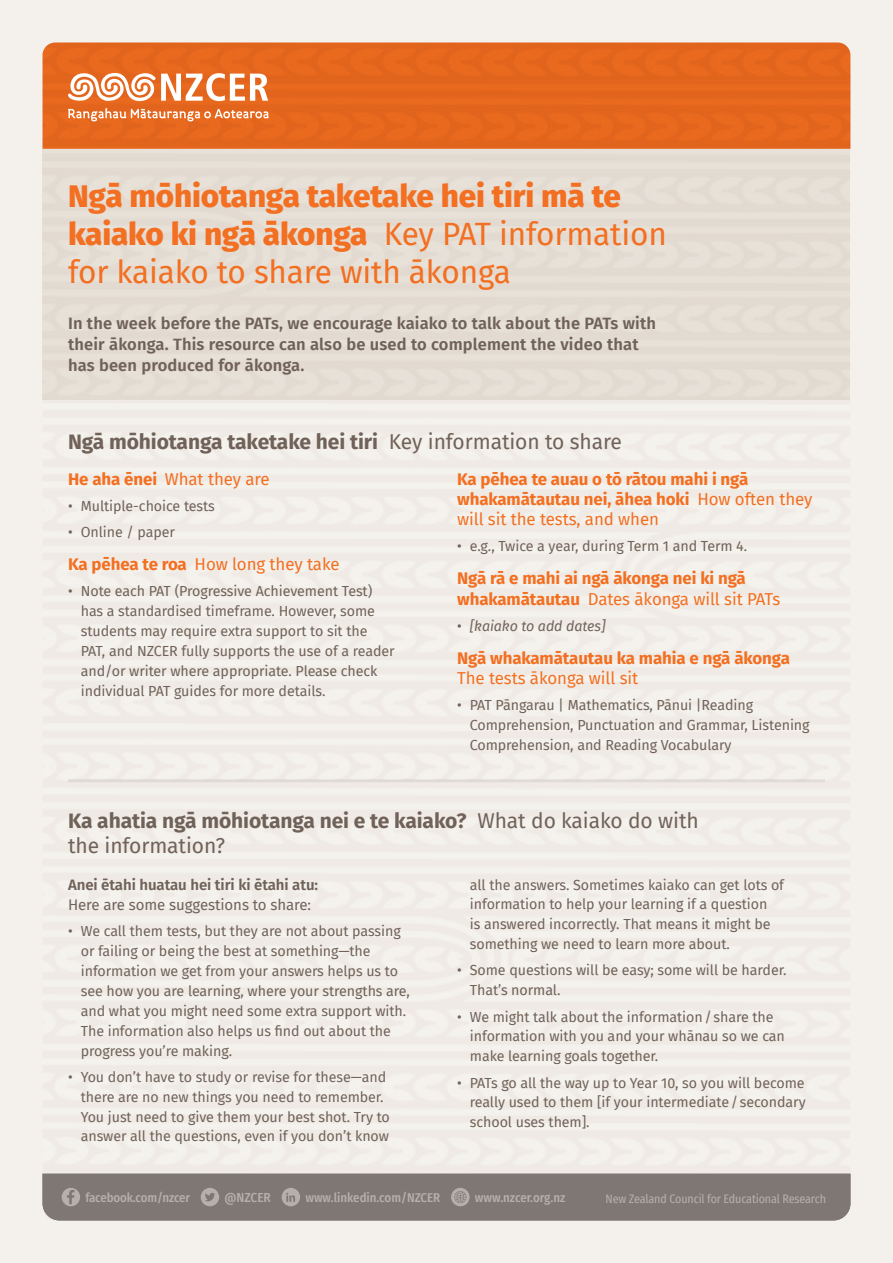
<style>
.page{position:relative;width:893px;height:1263px;background:#f4f0ec}
.page>*{position:absolute;margin:0;border:0;box-sizing:border-box;transform-origin:0 0}
.t1{font:800 31.5px/37.8px "Fira Sans";letter-spacing:-.005em;color:#f36f21}
.t2{font:700 21px/25.2px "Fira Sans";letter-spacing:-.005em;color:#706259}
.t3{font:700 16.8px/20.2px "Fira Sans";letter-spacing:-.005em;color:#f36f21}
.t4{font:16.8px "Fira Sans";letter-spacing:-.005em;color:#f36f21}
.t5{font:600 16.5px/21px "Fira Sans";letter-spacing:.01em;color:#706259}
.t6{font:600 15px "Fira Sans";letter-spacing:-.005em;color:#706259}
.t7{font:15px "Fira Sans";letter-spacing:-.005em;color:#706259}
.t8{font:14.25px/20px "Fira Sans";letter-spacing:-.005em;color:#706259}
.t9{font:italic 14.25px "Fira Sans";letter-spacing:-.005em;color:#706259}
.t10{font:500 13.2px "Fira Sans Condensed";color:#b6afab}
.t11{font:500 12.75px "Fira Sans Condensed";letter-spacing:-.01em;color:#b6afab}
.t12{font:12px "Fira Sans Condensed";letter-spacing:-.01em;color:#b6afab}
.s1{font-weight:400}
.s2{font-weight:700}
.s3{font-style:normal}
</style>
<div class="page">
<div style="left:43px;top:1174px;width:807px;height:46px;background:#7f7773"></div>
<div style="left:43px;top:149px;width:807px;height:251px;background:#e5ddd3"></div>
<div style="left:43px;top:43px;width:807px;height:106px;background:#e4661d"></div>
<svg style="left:68px;top:72px;width:200px;height:30px;background:#f0a981"></svg>
<svg style="left:68px;top:108px;width:201px;height:13px;background:#eb8f59"></svg>
<hr style="left:68px;top:779px;width:757px;height:3px;background:#706259">
<h1 class="t1" style="left:68px;top:175px;width:600px">Ngā mōhiotanga taketake hei tiri mā te kaiako ki ngā ākonga <span class="s1">Key PAT information for kaiako to share with ākonga</span></h1>
<p class="t5" style="left:68px;top:311px;width:589px">In the week before the PATs, we encourage kaiako to talk about the PATs with their ākonga. This resource can also be used to complement the video that has been produced for ākonga.</p>
<h2 class="t2" style="left:68px;top:427px;width:555px">Ngā mōhiotanga taketake hei tiri <span class="s1">Key information to share</span></h2>
<p class="t4" style="left:68px;top:466px;width:203px"><span class="s2">He aha ēnei</span> What they are</p>
<p class="t8" style="left:68px;top:496px;width:148px">• Multiple-choice tests</p>
<p class="t8" style="left:68px;top:522px;width:109px">• Online / paper</p>
<p class="t4" style="left:68px;top:552px;width:273px"><span class="s2">Ka pēhea te roa</span> How long they take</p>
<p class="t8" style="left:81px;top:581px;width:315px;text-indent:-13px">• Note each PAT (Progressive Achievement Test) has a standardised timeframe. However, some students may require extra support to sit the PAT, and NZCER fully supports the use of a reader and/or writer where appropriate. Please check individual PAT guides for more details.</p>
<p class="t3" style="left:457px;top:467px;width:357px">Ka pēhea te auau o tō rātou mahi i ngā whakamātautau nei, āhea hoki <span class="s1">How often they will sit the tests, and when</span></p>
<p class="t8" style="left:457px;top:536px;width:292px">• e.g., Twice a year, during Term 1 and Term 4.</p>
<p class="t3" style="left:457px;top:567px;width:325px">Ngā rā e mahi ai ngā ākonga nei ki ngā whakamātautau <span class="s1">Dates ākonga will sit PATs</span></p>
<p class="t9" style="left:457px;top:615px;width:150px"><span class="s3">•</span> [kaiako to add dates]</p>
<p class="t3" style="left:457px;top:647px;width:334px">Ngā whakamātautau ka mahia e ngā ākonga</p>
<p class="t4" style="left:457px;top:666px;width:183px">The tests ākonga will sit</p>
<p class="t8" style="left:470px;top:695px;width:341px;text-indent:-13px">• PAT Pāngarau | Mathematics, Pānui |Reading<br>Comprehension, Punctuation and Grammar, Listening<br>Comprehension, and Reading Vocabulary</p>
<h2 class="t2" style="left:68px;top:806px;width:632px">Ka ahatia ngā mōhiotanga nei e te kaiako? <span class="s1">What do kaiako do with the information?</span></h2>
<p class="t6" style="left:68px;top:873px;width:252px">Anei ētahi huatau hei tiri ki ētahi atu:</p>
<p class="t7" style="left:68px;top:893px;width:245px">Here are some suggestions to share:</p>
<p class="t8" style="left:81px;top:921px;width:331px;text-indent:-13px">• We call them tests, but they are not about passing or failing or being the best at something—the information we get from your answers helps us to see how you are learning, where your strengths are, and what you might need some extra support with.<br>The information also helps us find out about the progress you’re making.</p>
<p class="t8" style="left:81px;top:1066px;width:311px;text-indent:-13px">• You don’t have to study or revise for these—and there are no new things you need to remember.<br>You just need to give them your best shot. Try to answer all the questions, even if you don’t know</p>
<p class="t8" style="left:470px;top:874px;width:316px">all the answers. Sometimes kaiako can get lots of information to help your learning if a question<br>is answered incorrectly. That means it might be something we need to learn more about.</p>
<p class="t8" style="left:470px;top:960px;width:318px;text-indent:-13px">• Some questions will be easy; some will be harder.<br>That’s normal.</p>
<p class="t8" style="left:470px;top:1006px;width:317px;text-indent:-13px">• We might talk about the information/share the information with you and your whānau so we can make learning goals together.</p>
<p class="t8" style="left:470px;top:1072px;width:337px;text-align:justify;text-indent:-13px">• PATs go all the way up to Year 10, so you will become really used to them [if your intermediate/secondary school uses them].</p>
<p class="t11" style="left:85px;top:1187px;width:106px">facebook.com/nzcer</p>
<p class="t10" style="left:224px;top:1187px;width:48px">@NZCER</p>
<p class="t11" style="left:305px;top:1187px;width:136px">www.linkedin.com/NZCER</p>
<p class="t11" style="left:475px;top:1187px;width:92px">www.nzcer.org.nz</p>
<p class="t12" style="left:606px;top:1189px;width:222px">New Zealand Council for Educational Research</p>
</div>
